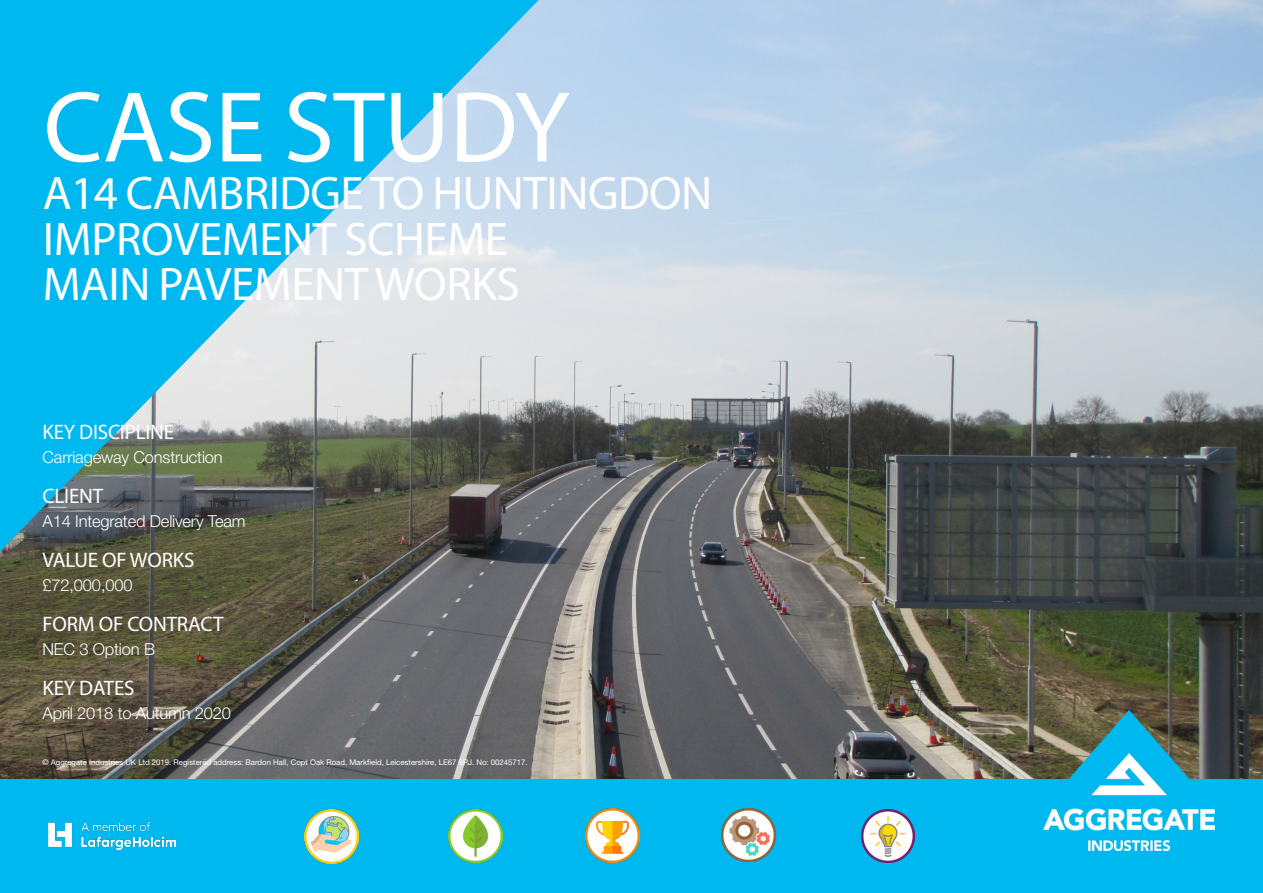
<style>
.page{position:relative;width:1263px;height:893px;background:#fff}
.page>*{position:absolute;margin:0;border:0;box-sizing:border-box;transform-origin:0 0}
.t1{font:101.55px "Myriad Pro";letter-spacing:-.005em;color:#fff}
.Front_Cover_Case_Stu{font:47.25px "Myriad Pro";letter-spacing:-.01em;color:#fff}
.Front-Contract_Crede{font:21px "Myriad Pro";letter-spacing:-.01em;color:#fff}
.Front-Contract_Crede-2{font:300 16.5px "Helvetica Neue";letter-spacing:-.01em;color:#fff}
.t2{font:7.8px "Helvetica Neue";color:#fff}
</style>
<div class="page">
<img style="left:0;top:0;width:1263px;height:779px">
<svg style="left:0;top:0;width:539px;height:552px;background:#51b0cc"></svg>
<div style="left:0;top:779px;width:1263px;height:114px;background:#00b8f0"></div>
<svg style="left:1059px;top:710px;width:139px;height:44px;background:#497572"></svg>
<img style="left:1044px;top:754px;width:170px;height:96px">
<img style="left:49px;top:822px;width:127px;height:27px">
<img style="left:861px;top:809px;width:54px;height:53px">
<img style="left:722px;top:808px;width:53px;height:54px">
<img style="left:449px;top:809px;width:53px;height:54px">
<img style="left:586px;top:809px;width:53px;height:53px">
<img style="left:305px;top:809px;width:53px;height:54px">
<p class="t1" style="left:44px;top:65px;width:528px">CASE STUDY</p>
<p class="Front_Cover_Case_Stu" style="left:43px;top:164px;width:671px">A14 CAMBRIDGE TO HUNTINGDON</p>
<p class="Front_Cover_Case_Stu" style="left:43px;top:210px;width:467px">IMPROVEMENT SCHEME</p>
<p class="Front_Cover_Case_Stu" style="left:43px;top:255px;width:478px">MAIN PAVEMENT WORKS</p>
<p class="Front-Contract_Crede" style="left:43px;top:419px;width:133px">KEY DISCIPLINE</p>
<p class="Front-Contract_Crede-2" style="left:43px;top:443px;width:182px">Carriageway Construction</p>
<p class="Front-Contract_Crede" style="left:43px;top:483px;width:62px">CLIENT</p>
<p class="Front-Contract_Crede-2" style="left:43px;top:507px;width:205px">A14 Integrated Delivery Team</p>
<p class="Front-Contract_Crede" style="left:43px;top:547px;width:153px">VALUE OF WORKS</p>
<p class="Front-Contract_Crede-2" style="left:43px;top:571px;width:92px">£72,000,000</p>
<p class="Front-Contract_Crede" style="left:43px;top:611px;width:182px">FORM OF CONTRACT</p>
<p class="Front-Contract_Crede-2" style="left:43px;top:635px;width:114px">NEC 3 Option B</p>
<p class="Front-Contract_Crede" style="left:43px;top:675px;width:93px">KEY DATES</p>
<p class="Front-Contract_Crede-2" style="left:43px;top:699px;width:190px">April 2018 to Autumn 2020</p>
<p class="t2" style="left:43px;top:756px;width:487px">© Aggregate Industries UK Ltd 2019. Registered address: Bardon Hall, Copt Oak Road, Markfield, Leicestershire, LE67 9PJ. No: 00245717.</p>
</div>
